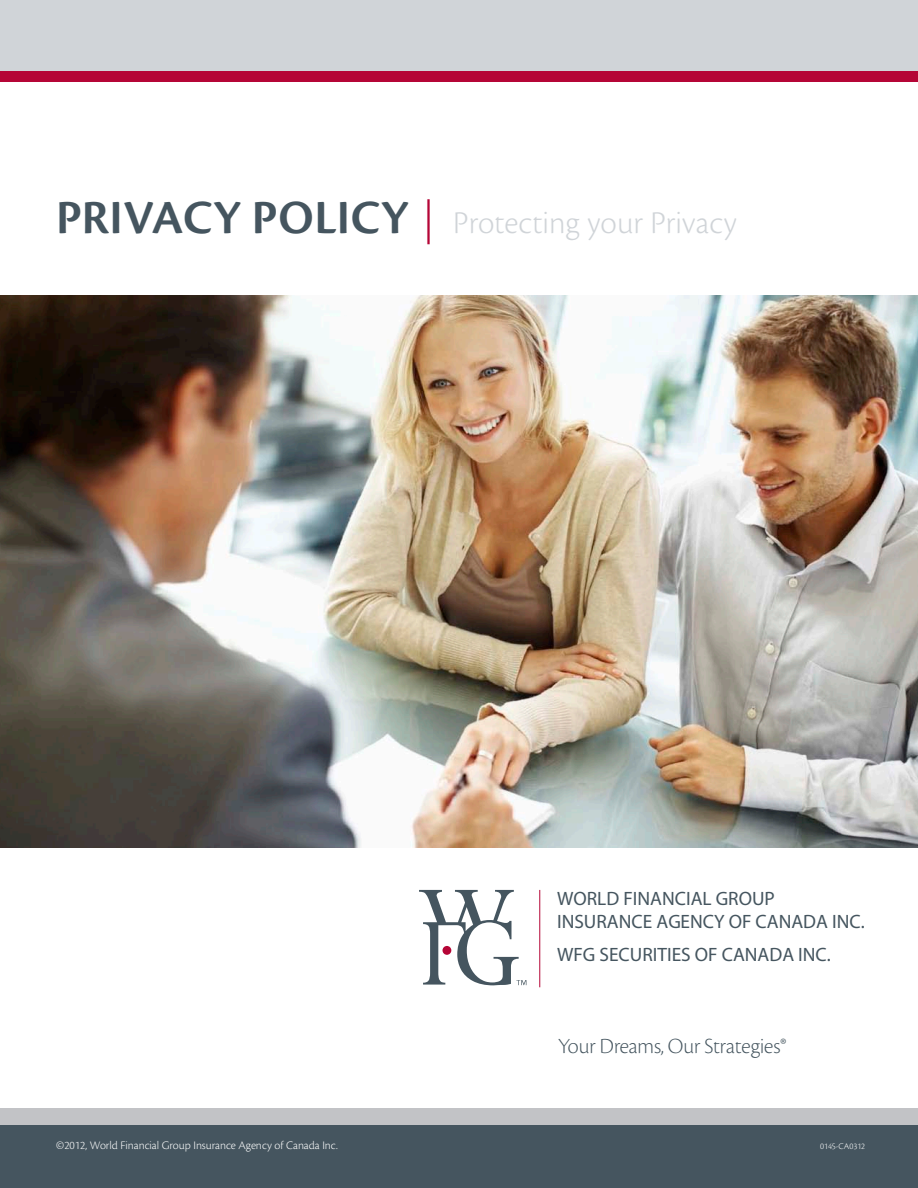
<style>
.page{position:relative;width:918px;height:1188px;background:#fff}
.page>*{position:absolute;margin:0;border:0;box-sizing:border-box;transform-origin:0 0}
.t1{font:300 33px "Cronos Pro";color:#d0d4d8}
.t2{font:22.5px "Cronos Pro Lt Disp";letter-spacing:-.005em;color:#45555f}
.t3{font:19.35px/23.2px "Myriad Pro";color:#45555f}
.t4{font:300 12px "Cronos Pro";color:#fff}
.t5{font:300 9px "Cronos Pro";color:#fff}
.s1{font-weight:600;font-size:49.5px;color:#45555f}
.s2{font-size:45px;color:#b50536}
</style>
<div class="page">
<img style="left:0;top:295px;width:918px;height:553px">
<div style="left:0;top:0;width:918px;height:81px;background:#b50536"></div>
<div style="left:0;top:0;width:918px;height:70px;background:#d0d4d8"></div>
<div style="left:0;top:1121px;width:918px;height:67px;background:#45555f"></div>
<div style="left:0;top:1109px;width:918px;height:16px;background:#c2c3c6"></div>
<svg style="left:419px;top:890px;width:107px;height:95px"></svg>
<hr style="left:539px;top:890px;width:1px;height:97px;background:#b50536">
<h1 class="t1" style="left:56px;top:204px;width:682px"><span class="s1">PRIVACY POLICY</span> <span class="s2">|</span> Protecting your Privacy</h1>
<p class="t3" style="left:557px;top:887px;width:309px">WORLD FINANCIAL GROUP<br>INSURANCE AGENCY OF CANADA INC.</p>
<p class="t3" style="left:557px;top:943px;width:275px">WFG SECURITIES OF CANADA INC.</p>
<p class="t2" style="left:558px;top:1033px;width:230px">Your Dreams, Our Strategies®</p>
<p class="t4" style="left:56px;top:1138px;width:283px">©2012, World Financial Group Insurance Agency of Canada Inc.</p>
<p class="t5" style="left:820px;top:1141px;width:47px">0145-CA0312</p>
</div>
